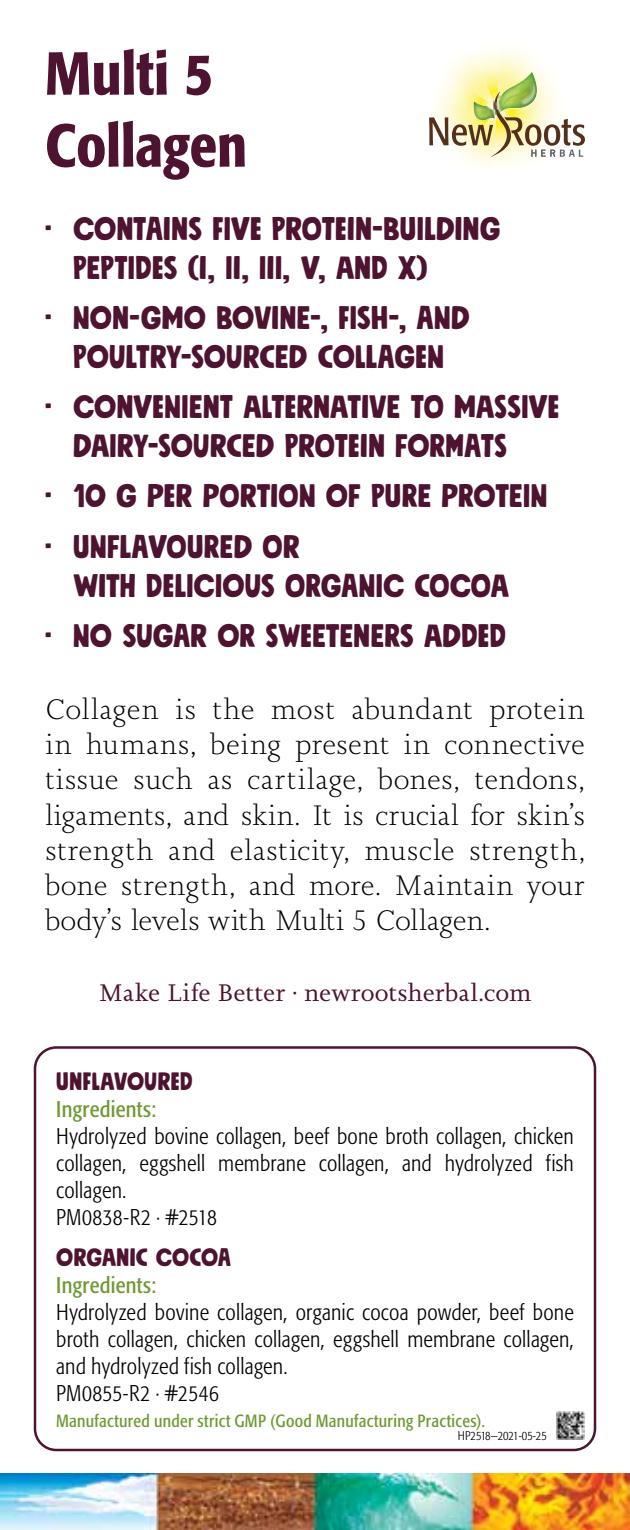
<style>
.page{position:relative;width:630px;height:1530px;background:#fff}
.page>*{position:absolute;margin:0;border:0;box-sizing:border-box;transform-origin:0 0}
.t1{font:500 condensed 60px/72px "Formata";color:#4d1330}
.t2{font:32.5px/39px "Mindset";letter-spacing:.005em;color:#4d1330}
.t3{font:300 29.5px/35.2px "Joanna Nova";letter-spacing:-.005em;color:#000;text-align:justify}
.t4{font:25px "Joanna Nova";color:#4d1330}
.t5{font:25px "Mindset";letter-spacing:.01em;color:#4d1330}
.t6{font:300 condensed 22.5px/27px "Formata";letter-spacing:.01em;color:#000}
.t7{font:condensed 22.5px "Formata";letter-spacing:.01em;color:#6e9934}
.t8{font:condensed 17.5px "Formata";letter-spacing:.015em;color:#6e9934}
.t9{font:300 condensed 12.5px "Formata";color:#000}
</style>
<div class="page">
<div style="left:34px;top:1046px;width:562px;height:405px;border:2px solid #4d1330;border-radius:21px"></div>
<svg style="left:429px;top:48px;width:156px;height:120px"></svg>
<img style="left:487px;top:96px;width:18px;height:14px">
<img style="left:487px;top:110px;width:15px;height:5px">
<img style="left:0;top:1474px;width:630px;height:56px">
<img style="left:557px;top:1412px;width:28px;height:28px">
<h1 class="t1" style="left:45px;top:37px;width:204px">Multi 5<br>Collagen</h1>
<h2 class="t2" style="left:73px;top:209px;width:429px;text-indent:-28px">· CONTAINS FIVE PROTEIN-BUILDING<br>PEPTIDES (I, II , III, V, AND X)</h2>
<h2 class="t2" style="left:45px;top:298px;width:426px;text-align:center">· NON-GMO BOVINE-, FISH-, AND<br>POULTRY-SOURCED COLLAGEN</h2>
<h2 class="t2" style="left:73px;top:387px;width:488px;text-indent:-28px">· CONVENIENT ALTERNATIVE TO MASSIVE<br>DAIRY-SOURCED PROTEIN FORMATS</h2>
<h2 class="t2" style="left:45px;top:471px;width:504px;line-height:50.2px">· 10 G PER PORTION OF PURE PROTEIN · UNFLAVOURED OR</h2>
<h2 class="t2" style="left:45px;top:560px;width:466px;line-height:50.2px;text-align:right">WITH DELICIOUS ORGANIC COCOA<br>· NO SUGAR OR SWEETENERS ADDED</h2>
<p class="t3" style="left:45px;top:691px;width:542px">Collagen is the most abundant protein in humans, being present in connective tissue such as cartilage, bones, tendons, ligaments, and skin. It is crucial for skin’s strength and elasticity, muscle strength, bone strength, and more. Maintain your body’s levels with Multi 5 Collagen.</p>
<p class="t4" style="left:98px;top:976px;width:435px">Make Life Better · newrootsherbal.com</p>
<p class="t5" style="left:56px;top:1065px;width:50px">UNFLAVO</p>
<p class="t5" style="left:145px;top:1065px;width:26px">URED</p>
<p class="t7" style="left:56px;top:1096px;width:102px">Ingredients:</p>
<p class="t6" style="left:56px;top:1123px;width:519px">Hydrolyzed bovine collagen, beef bone broth collagen, chicken collagen, eggshell membrane collagen, and hydrolyzed fish collagen.<br>PM0838-R2 · #2518</p>
<p class="t5" style="left:56px;top:1241px;width:177px">ORGANIC COCOA</p>
<p class="t7" style="left:56px;top:1272px;width:102px">Ingredients:</p>
<p class="t6" style="left:56px;top:1299px;width:519px">Hydrolyzed bovine collagen, organic cocoa powder, beef bone broth collagen, chicken collagen, eggshell membrane collagen, and hydrolyzed fish collagen.<br>PM0855-R2 · #2546</p>
<p class="t8" style="left:56px;top:1411px;width:431px">Manufactured under strict GMP (Good Manufacturing Practices).</p>
<p class="t9" style="left:458px;top:1428px;width:90px">HP2518—2021-05-25</p>
</div>
